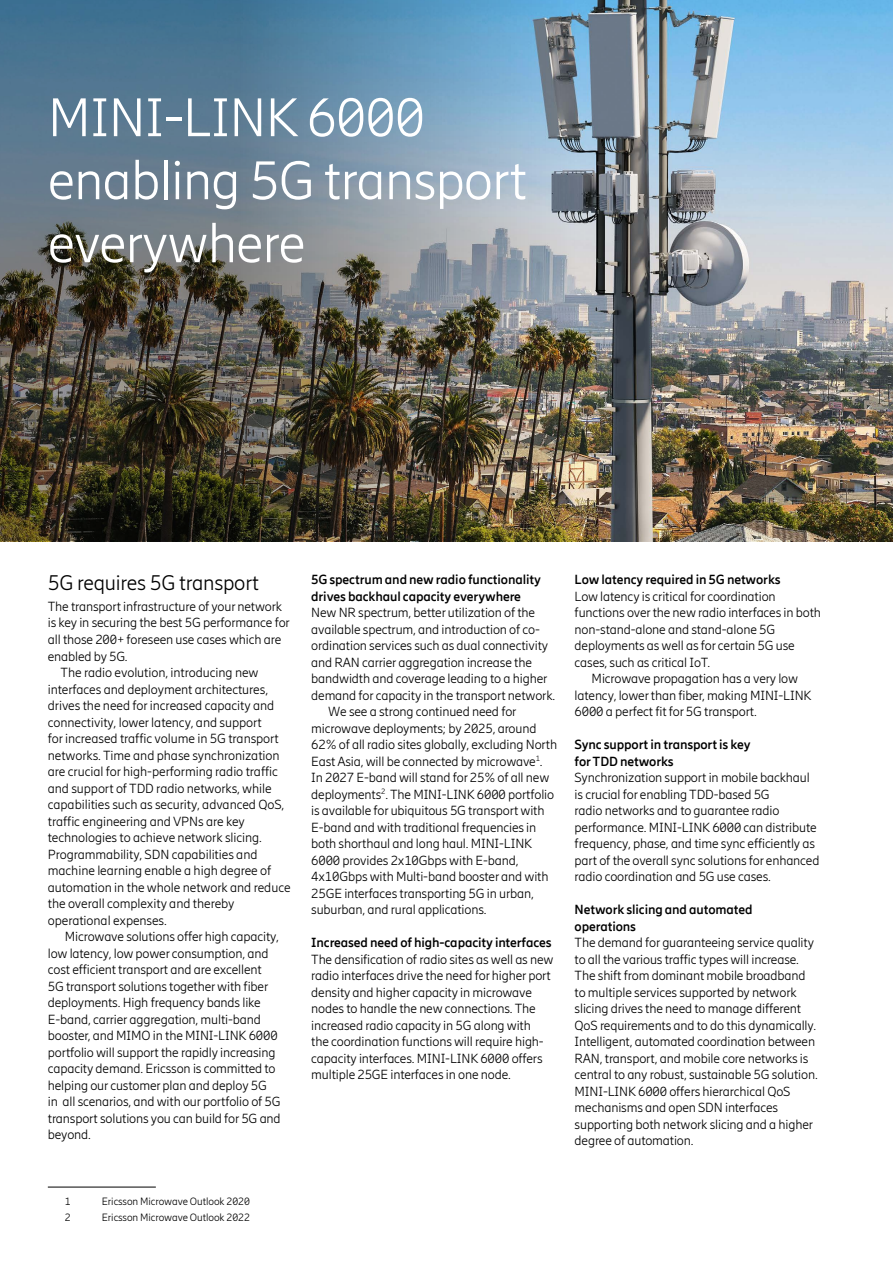
<style>
.page{position:relative;width:893px;height:1263px;background:#fff}
.page>*{position:absolute;margin:0;border:0;box-sizing:border-box;transform-origin:0 0}
.t1{font:300 54px/63px "Ericsson Hilda";letter-spacing:-.015em;color:#fff}
.t2{font:300 21px "Ericsson Hilda";letter-spacing:-.01em;color:#000}
.t3{font:300 13.2px/16.5px "Ericsson Hilda";letter-spacing:-.01em;color:#000}
.t4{font:700 13.2px/16.5px "Ericsson Hilda";letter-spacing:-.01em;color:#000}
.t5{font:300 10.5px "Ericsson Hilda";letter-spacing:-.005em;color:#000}
</style>
<div class="page">
<img style="left:0;top:0;width:893px;height:541px">
<hr style="left:48px;top:1187px;width:108px;height:1px;background:#000">
<h1 class="t1" style="left:48px;top:86px;width:481px">MINI-LINK 6000 enabling 5G transport everywhere</h1>
<h2 class="t2" style="left:48px;top:571px;width:213px">5G requires 5G transport</h2>
<p class="t3" style="left:48px;top:598px;width:236px">The transport infrastructure of your network</p>
<p class="t3" style="left:48px;top:615px;width:243px">is key in securing the best 5G performance for</p>
<p class="t3" style="left:48px;top:631px;width:235px">all those 200+ foreseen use cases which are</p>
<p class="t3" style="left:48px;top:648px;width:81px">enabled by 5G.</p>
<p class="t3" style="left:61px;top:664px;width:200px">The radio evolution, introducing new</p>
<p class="t3" style="left:48px;top:681px;width:222px">interfaces and deployment architectures,</p>
<p class="t3" style="left:48px;top:697px;width:228px">drives the need for increased capacity and</p>
<p class="t3" style="left:48px;top:714px;width:215px">connectivity, lower latency, and support</p>
<p class="t3" style="left:48px;top:730px;width:233px">for increased traffic volume in 5G transport</p>
<p class="t3" style="left:48px;top:747px;width:233px">networks. Time and phase synchronization</p>
<p class="t3" style="left:48px;top:763px;width:232px">are crucial for high-performing radio traffic</p>
<p class="t3" style="left:48px;top:780px;width:225px">and support of TDD radio networks, while</p>
<p class="t3" style="left:48px;top:796px;width:238px">capabilities such as security, advanced QoS,</p>
<p class="t3" style="left:48px;top:813px;width:199px">traffic engineering and VPNs are key</p>
<p class="t3" style="left:48px;top:829px;width:216px">technologies to achieve network slicing.</p>
<p class="t3" style="left:48px;top:846px;width:211px">Programmability, SDN capabilities and</p>
<p class="t3" style="left:48px;top:862px;width:225px">machine learning enable a high degree of</p>
<p class="t3" style="left:48px;top:879px;width:244px">automation in the whole network and reduce</p>
<p class="t3" style="left:48px;top:895px;width:188px">the overall complexity and thereby</p>
<p class="t3" style="left:48px;top:912px;width:121px">operational expenses.</p>
<p class="t3" style="left:65px;top:928px;width:216px">Microwave solutions offer high capacity,</p>
<p class="t3" style="left:48px;top:945px;width:222px">low latency, low power consumption, and</p>
<p class="t3" style="left:48px;top:961px;width:215px">cost efficient transport and are excellent</p>
<p class="t3" style="left:48px;top:978px;width:222px">5G transport solutions together with fiber</p>
<p class="t3" style="left:48px;top:994px;width:214px">deployments. High frequency bands like</p>
<p class="t3" style="left:48px;top:1011px;width:215px">E-band, carrier aggregation, multi-band</p>
<p class="t3" style="left:48px;top:1027px;width:231px">booster, and MIMO in the MINI-LINK 6000</p>
<p class="t3" style="left:48px;top:1044px;width:229px">portfolio will support the rapidly increasing</p>
<p class="t3" style="left:48px;top:1060px;width:229px">capacity demand. Ericsson is committed to</p>
<p class="t3" style="left:48px;top:1077px;width:220px">helping our customer plan and deploy 5G</p>
<p class="t3" style="left:48px;top:1093px;width:234px">in all scenarios, and with our portfolio of 5G</p>
<p class="t3" style="left:48px;top:1110px;width:234px">transport solutions you can build for 5G and</p>
<p class="t3" style="left:48px;top:1126px;width:45px">beyond.</p>
<p class="t5" style="left:65px;top:1195px;width:7px">1</p>
<p class="t5" style="left:102px;top:1195px;width:150px">Ericsson Microwave Outlook 2020</p>
<p class="t5" style="left:65px;top:1211px;width:7px">2</p>
<p class="t5" style="left:102px;top:1211px;width:150px">Ericsson Microwave Outlook 2022</p>
<p class="t4" style="left:311px;top:571px;width:231px">5G spectrum and new radio functionality drives backhaul capacity everywhere</p>
<p class="t3" style="left:311px;top:604px;width:225px">New NR spectrum, better utilization of the</p>
<p class="t3" style="left:311px;top:621px;width:230px">available spectrum, and introduction of co-</p>
<p class="t3" style="left:311px;top:637px;width:238px">ordination services such as dual connectivity</p>
<p class="t3" style="left:311px;top:654px;width:222px">and RAN carrier aggregation increase the</p>
<p class="t3" style="left:311px;top:670px;width:238px">bandwidth and coverage leading to a higher</p>
<p class="t3" style="left:311px;top:687px;width:245px">demand for capacity in the transport network.</p>
<p class="t3" style="left:328px;top:703px;width:190px">We see a strong continued need for</p>
<p class="t3" style="left:311px;top:720px;width:227px">microwave deployments; by 2025, around</p>
<p class="t3" style="left:311px;top:736px;width:247px">62% of all radio sites globally, excluding North</p>
<p class="t3" style="left:311px;top:753px;width:233px">East Asia, will be connected by microwave<sup>1</sup>.</p>
<p class="t3" style="left:311px;top:769px;width:240px">In 2027 E-band will stand for 25% of all new</p>
<p class="t3" style="left:311px;top:786px;width:244px">deployments<sup>2</sup>. The MINI-LINK 6000 portfolio</p>
<p class="t3" style="left:311px;top:802px;width:235px">is available for ubiquitous 5G transport with</p>
<p class="t3" style="left:311px;top:819px;width:227px">E-band and with traditional frequencies in</p>
<p class="t3" style="left:311px;top:835px;width:222px">both shorthaul and long haul. MINI-LINK</p>
<p class="t3" style="left:311px;top:852px;width:209px">6000 provides 2x10Gbps with E-band,</p>
<p class="t3" style="left:311px;top:868px;width:239px">4x10Gbps with Multi-band booster and with</p>
<p class="t3" style="left:311px;top:885px;width:224px">25GE interfaces transporting 5G in urban,</p>
<p class="t3" style="left:311px;top:901px;width:177px">suburban, and rural applications.</p>
<p class="t4" style="left:311px;top:934px;width:242px">Increased need of high-capacity interfaces</p>
<p class="t3" style="left:311px;top:951px;width:244px">The densification of radio sites as well as new radio interfaces drive the need for higher port density and higher capacity in microwave nodes to handle the new connections. The increased radio capacity in 5G along with<br>the coordination functions will require high&shy;capacity interfaces. MINI-LINK 6000 offers multiple 25GE interfaces in one node.</p>
<p class="t4" style="left:575px;top:571px;width:207px">Low latency required in 5G networks</p>
<p class="t3" style="left:575px;top:588px;width:203px">Low latency is critical for coordination</p>
<p class="t3" style="left:575px;top:604px;width:248px">functions over the new radio interfaces in both</p>
<p class="t3" style="left:575px;top:621px;width:202px">non-stand-alone and stand-alone 5G</p>
<p class="t3" style="left:575px;top:637px;width:222px">deployments as well as for certain 5G use</p>
<p class="t3" style="left:575px;top:654px;width:137px">cases, such as critical IoT.</p>
<p class="t3" style="left:592px;top:670px;width:208px">Microwave propagation has a very low</p>
<p class="t3" style="left:575px;top:687px;width:238px">latency, lower than fiber, making MINI-LINK</p>
<p class="t3" style="left:575px;top:703px;width:184px">6000 a perfect fit for 5G transport.</p>
<p class="t4" style="left:575px;top:736px;width:178px">Sync support in transport is key for TDD networks</p>
<p class="t3" style="left:575px;top:769px;width:246px">Synchronization support in mobile backhaul is crucial for enabling TDD-based 5G<br>radio networks and to guarantee radio performance. MINI-LINK 6000 can distribute frequency, phase, and time sync efficiently as part of the overall sync solutions for enhanced radio coordination and 5G use cases.</p>
<p class="t4" style="left:575px;top:901px;width:179px">Network slicing and automated operations</p>
<p class="t3" style="left:575px;top:934px;width:245px">The demand for guaranteeing service quality to all the various traffic types will increase.<br>The shift from dominant mobile broadband to multiple services supported by network slicing drives the need to manage different QoS requirements and to do this dynamically.<br>Intelligent, automated coordination between RAN, transport, and mobile core networks is central to any robust, sustainable 5G solution.<br>MINI-LINK 6000 offers hierarchical QoS mechanisms and open SDN interfaces supporting both network slicing and a higher degree of automation.</p>
</div>
